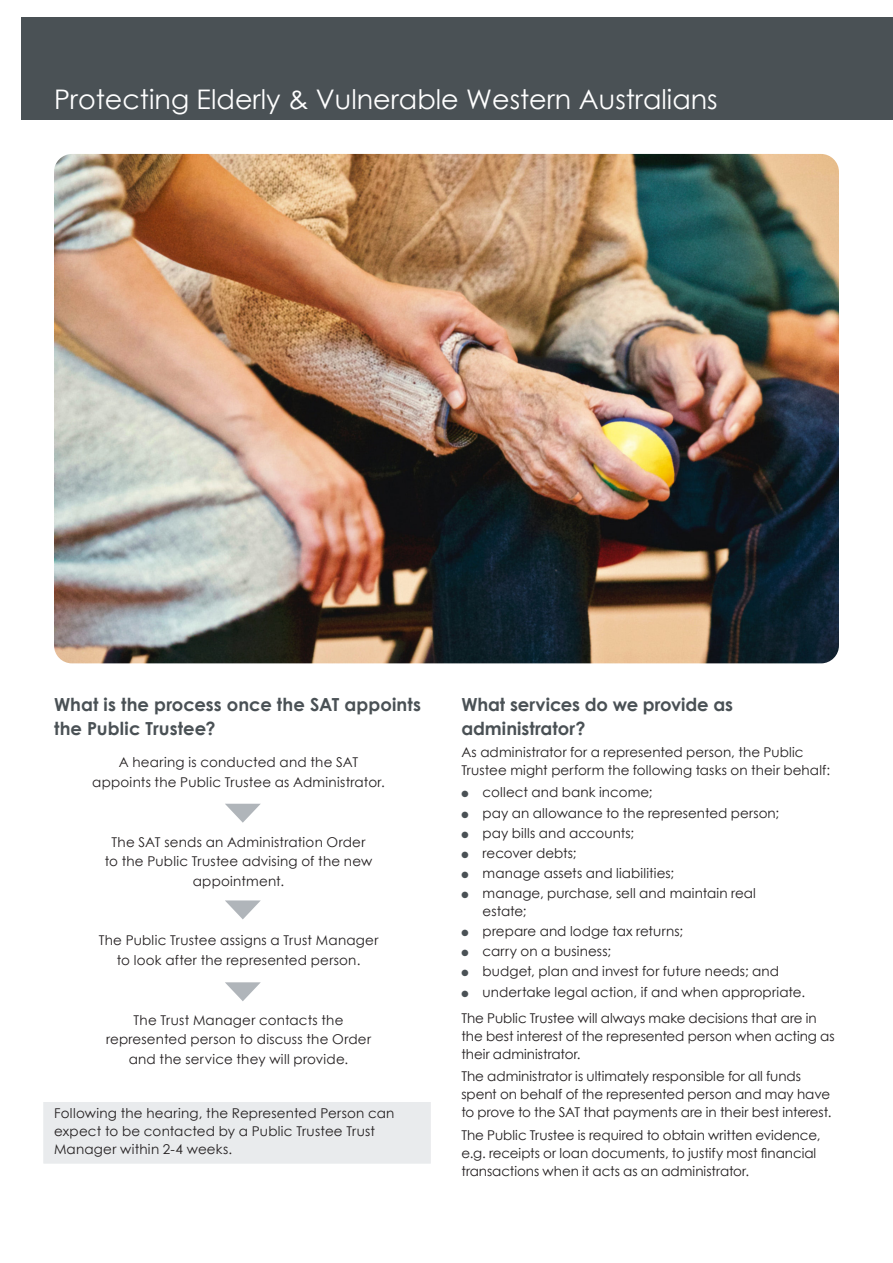
<style>
.page{position:relative;width:893px;height:1263px;background:#fff}
.page>*{position:absolute;margin:0;border:0;box-sizing:border-box;transform-origin:0 0}
.t1{font:27px "Century Gothic";color:#fff}
.t2{font:700 18px/24px "Century Gothic";color:#4a5155}
.t3{font:13.5px/18px "Century Gothic";letter-spacing:.005em;color:#231f20}
.s1{color:#4a5155}
</style>
<div class="page">
<div style="left:42px;top:1100px;width:390px;height:65px;background:#e9ebed;border:2px solid #fff"></div>
<div style="left:21px;top:17px;width:872px;height:102px;background:#4a5155"></div>
<img style="left:54px;top:154px;width:785px;height:509px">
<svg style="left:225px;top:804px;width:36px;height:19px"></svg>
<svg style="left:225px;top:900px;width:36px;height:19px"></svg>
<svg style="left:225px;top:982px;width:36px;height:19px"></svg>
<p class="t1" style="left:54px;top:81px;width:665px">Protecting Elderly &amp; Vulnerable Western Australians</p>
<p class="t2" style="left:54px;top:691px;width:369px">What is the process once the SAT appoints the Public Trustee?</p>
<p class="t3" style="left:92px;top:752px;width:294px;line-height:19.5px;text-align:center">A hearing is conducted and the SAT appoints the Public Trustee as Administrator.</p>
<p class="t3" style="left:105px;top:832px;width:269px;line-height:19.5px;text-align:center">The SAT sends an Administration Order to the Public Trustee advising of the new appointment.</p>
<p class="t3" style="left:99px;top:931px;width:281px;line-height:19.5px;text-align:center">The Public Trustee assigns a Trust Manager to look after the represented person.</p>
<p class="t3" style="left:106px;top:1010px;width:267px;line-height:19.5px;text-align:center">The Trust Manager contacts the represented person to discuss the Order and the service they will provide.</p>
<p class="t3" style="left:54px;top:1104px;width:342px">Following the hearing, the Represented Person can expect to be contacted by a Public Trustee Trust<br>Manager within 2-4 weeks.</p>
<p class="t2" style="left:461px;top:691px;width:273px">What services do we provide as administrator?</p>
<p class="t3" style="left:461px;top:743px;width:370px">As administrator for a represented person, the Public<br>Trustee might perform the following tasks on their behalf:</p>
<p class="t3" style="left:461px;top:783px;width:193px"><span class="s1">●</span> collect and bank income;</p>
<p class="t3" style="left:461px;top:803px;width:319px"><span class="s1">●</span> pay an allowance to the represented person;</p>
<p class="t3" style="left:461px;top:823px;width:174px"><span class="s1">●</span> pay bills and accounts;</p>
<p class="t3" style="left:461px;top:844px;width:117px"><span class="s1">●</span> recover debts;</p>
<p class="t3" style="left:461px;top:864px;width:214px"><span class="s1">●</span> manage assets and liabilities;</p>
<p class="t3" style="left:483px;top:884px;width:275px;text-indent:-21px"><span class="s1">●</span> manage, purchase, sell and maintain real estate;</p>
<p class="t3" style="left:461px;top:922px;width:223px"><span class="s1">●</span> prepare and lodge tax returns;</p>
<p class="t3" style="left:461px;top:942px;width:151px"><span class="s1">●</span> carry on a business;</p>
<p class="t3" style="left:461px;top:962px;width:319px"><span class="s1">●</span> budget, plan and invest for future needs; and</p>
<p class="t3" style="left:461px;top:982px;width:345px"><span class="s1">●</span> undertake legal action, if and when appropriate.</p>
<p class="t3" style="left:461px;top:1009px;width:375px">The Public Trustee will always make decisions that are in the best interest of the represented person when acting as their administrator.</p>
<p class="t3" style="left:461px;top:1067px;width:372px">The administrator is ultimately responsible for all funds spent on behalf of the represented person and may have to prove to the SAT that payments are in their best interest.</p>
<p class="t3" style="left:461px;top:1125px;width:361px">The Public Trustee is required to obtain written evidence, e.g. receipts or loan documents, to justify most financial transactions when it acts as an administrator.</p>
</div>
